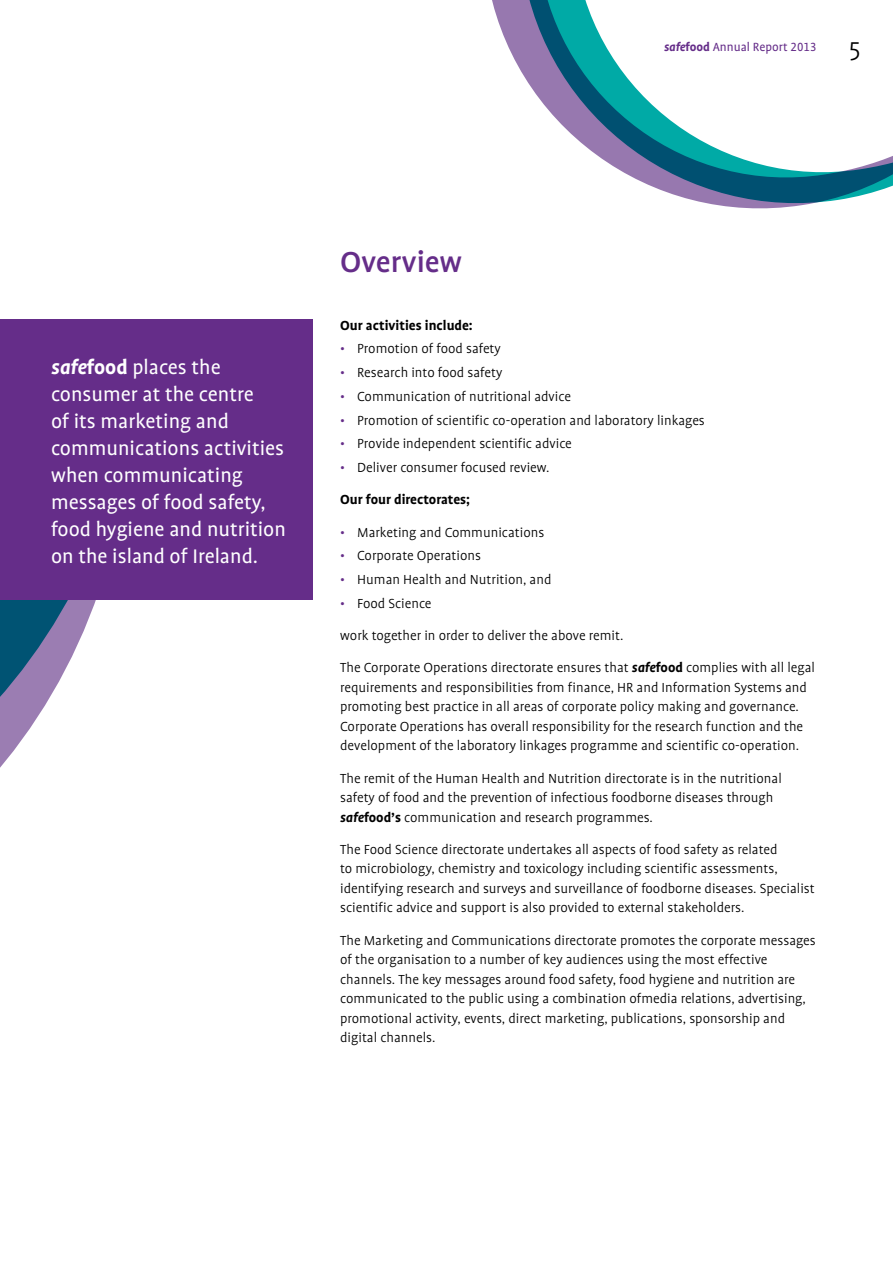
<style>
.page{position:relative;width:893px;height:1263px;background:#fff}
.page>*{position:absolute;margin:0;border:0;box-sizing:border-box;transform-origin:0 0}
.t1{font:500 33px "Profile";color:#652d89}
.t2{font:22.5px/27px "Profile";color:#fff}
.t3{font:300 15px/19.5px "Profile";color:#000}
.t4{font:700 15px "Profile";color:#000}
.t5{font:13.5px "Profile";color:#652d89}
.s1{font-weight:700;font-style:italic}
.s2{font-weight:700}
.s3{font-family:"Profile NO"}
.s4{font-weight:300;font-size:27px;color:#000}
.s5{color:#652d89}
</style>
<div class="page">
<svg style="left:492px;top:0;width:401px;height:209px"></svg>
<svg style="left:0;top:600px;width:96px;height:168px"></svg>
<div style="left:0;top:319px;width:313px;height:281px;background:#652d89"></div>
<p class="t5" style="left:664px;top:40px;width:198px"><span class="s1">safe</span><span class="s2">food</span> Annual Report <span class="s3">2013</span> <span class="s4">5</span></p>
<h2 class="t2" style="left:51px;top:353px;width:236px"><span class="s1">safe</span><span class="s2">food</span> places the consumer at the centre<br>of its marketing and communications activities when communicating messages of food safety, food hygiene and nutrition on the island of Ireland.</h2>
<h1 class="t1" style="left:340px;top:245px;width:124px">Overview</h1>
<p class="t4" style="left:340px;top:317px;width:134px">Our activities include:</p>
<p class="t3" style="left:340px;top:339px;width:162px"><span class="s5">•</span> Promotion of food safety</p>
<p class="t3" style="left:340px;top:363px;width:164px"><span class="s5">•</span> Research into food safety</p>
<p class="t3" style="left:340px;top:387px;width:232px"><span class="s5">•</span> Communication of nutritional advice</p>
<p class="t3" style="left:340px;top:410px;width:366px"><span class="s5">•</span> Promotion of scientific co‑operation and laboratory linkages</p>
<p class="t3" style="left:340px;top:434px;width:233px"><span class="s5">•</span> Provide independent scientific advice</p>
<p class="t3" style="left:340px;top:452px;width:211px;line-height:32.2px"><span class="s5">•</span> Deliver consumer focused review.<br><span class="s2">Our four directorates;</span></p>
<p class="t3" style="left:340px;top:522px;width:206px"><span class="s5">•</span> Marketing and Communications</p>
<p class="t3" style="left:340px;top:546px;width:142px"><span class="s5">•</span> Corporate Operations</p>
<p class="t3" style="left:340px;top:570px;width:213px"><span class="s5">•</span> Human Health and Nutrition, and</p>
<p class="t3" style="left:340px;top:587px;width:476px;line-height:32.2px"><span class="s5">•</span> Food Science<br>work together in order to deliver the above remit.<br>The Corporate Operations directorate ensures that <span class="s1">safe</span><span class="s2">food</span> complies with all legal</p>
<p class="t3" style="left:340px;top:678px;width:468px">requirements and responsibilities from finance, HR and Information Systems and promoting best practice in all areas of corporate policy making and governance.<br>Corporate Operations has overall responsibility for the research function and the development of the laboratory linkages programme and scientific co‑operation.</p>
<p class="t3" style="left:340px;top:768px;width:443px">The remit of the Human Health and Nutrition directorate is in the nutritional safety of food and the prevention of infectious foodborne diseases through <span class="s1">safe</span><span class="s2">food’s</span> communication and research programmes.</p>
<p class="t3" style="left:340px;top:840px;width:476px">The Food Science directorate undertakes all aspects of food safety as related<br>to microbiology, chemistry and toxicology including scientific assessments, identifying research and surveys and surveillance of foodborne diseases. Specialist scientific advice and support is also provided to external stakeholders.</p>
<p class="t3" style="left:340px;top:930px;width:477px">The Marketing and Communications directorate promotes the corporate messages of the organisation to a number of key audiences using the most effective channels. The key messages around food safety, food hygiene and nutrition are communicated to the public using a combination ofmedia relations, advertising, promotional activity, events, direct marketing, publications, sponsorship and digital channels.</p>
</div>
